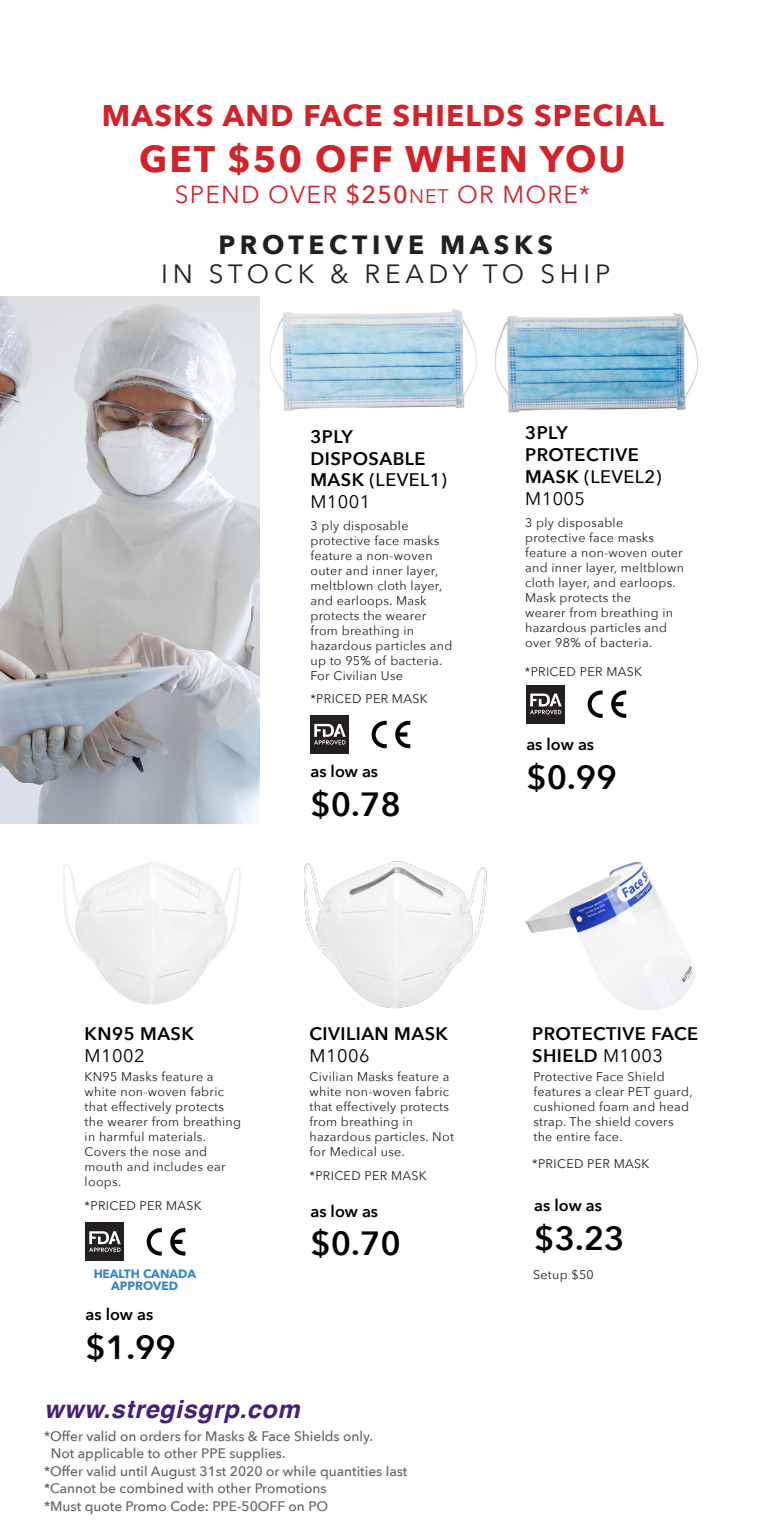
<style>
.page{position:relative;width:765px;height:1530px;background:#fff}
.page>*{position:absolute;margin:0;border:0;box-sizing:border-box;transform-origin:0 0}
.t1{font:700 36.88px "Avenir Next";letter-spacing:.05em;color:#d1232a}
.t2{font:600 33.5px "Avenir Next";color:#000}
.t3{font:700 29.88px "Avenir Next";letter-spacing:.04em;color:#d1232a}
.t4{font:26.38px "Avenir Next";letter-spacing:.18em;color:#231f20}
.t5{font:700 26.38px "Avenir Next";letter-spacing:.18em;color:#231f20}
.Product_Name{font:italic 700 25px "Helvetica";letter-spacing:.025em;color:#452079}
.t6{font:24.62px "Avenir Next";letter-spacing:.05em;color:#d1232a}
.t7{font:600 18.12px/21.8px "Avenir Next";letter-spacing:.025em;color:#000}
.t8{font:18.12px "Avenir Next";letter-spacing:.025em;color:#000}
.t9{font:600 16.25px "Avenir Next";color:#000}
.t10{font:500 13.75px/17.5px "Avenir Next";color:#636366}
.t11{font:12.5px/15px "Avenir Next";letter-spacing:.025em;color:#231f20}
.t12{font:700 12px/12px "Avenir Next";color:#146db5;text-align:center}
.s1{font-weight:500}
.s2{font-size:19.62px}
.s3{font-weight:400}
</style>
<div class="page">
<img style="left:270px;top:309px;width:207px;height:102px">
<img style="left:494px;top:313px;width:205px;height:100px">
<img style="left:63px;top:862px;width:178px;height:143px">
<img style="left:304px;top:861px;width:183px;height:148px">
<img style="left:0;top:297px;width:260px;height:526px">
<svg style="left:147px;top:1228px;width:15px;height:28px"></svg>
<svg style="left:170px;top:1228px;width:15px;height:28px"></svg>
<div style="left:86px;top:1223px;width:38px;height:38px;background:#231f20"></div>
<svg style="left:89px;top:1231px;width:32px;height:21px"></svg>
<svg style="left:372px;top:721px;width:15px;height:27px"></svg>
<svg style="left:395px;top:721px;width:15px;height:27px"></svg>
<div style="left:310px;top:715px;width:39px;height:39px;background:#231f20"></div>
<svg style="left:314px;top:724px;width:32px;height:21px"></svg>
<svg style="left:588px;top:690px;width:15px;height:28px"></svg>
<svg style="left:611px;top:690px;width:15px;height:28px"></svg>
<div style="left:526px;top:685px;width:39px;height:38px;background:#231f20"></div>
<svg style="left:530px;top:694px;width:32px;height:20px"></svg>
<img style="left:525px;top:861px;width:171px;height:149px">
<p class="t3" style="left:102px;top:90px;width:564px">MASKS AND FACE SHIELDS SPECIAL</p>
<p class="t1" style="left:139px;top:127px;width:488px">GET $50 OFF WHEN YOU</p>
<p class="t6" style="left:175px;top:173px;width:417px">SPEND OVER <span class="s1">$250</span><span class="s2">NET</span> OR MORE*</p>
<p class="t5" style="left:218px;top:222px;width:336px">PROTECTIVE MASKS</p>
<p class="t4" style="left:161px;top:251px;width:451px">IN STOCK &amp; READY TO SHIP</p>
<p class="t7" style="left:310px;top:425px;width:44px">3PLY</p>
<p class="t7" style="left:310px;top:447px;width:138px">DISPOSABLE<br>MASK <span class="s1">(LEVEL1)</span></p>
<p class="t8" style="left:310px;top:487px;width:62px">M1001</p>
<p class="t11" style="left:310px;top:518px;width:144px">3 ply disposable protective face masks feature a non-woven outer and inner layer, meltblown cloth layer, and earloops. Mask protects the wearer from breathing in hazardous particles and up to 95% of bacteria.<br>For Civilian Use</p>
<p class="t11" style="left:310px;top:690px;width:119px">*PRICED PER MASK</p>
<p class="t9" style="left:310px;top:758px;width:69px">as low as</p>
<p class="t2" style="left:310px;top:775px;width:92px">$0.78</p>
<p class="t7" style="left:525px;top:422px;width:44px">3PLY</p>
<p class="t7" style="left:525px;top:444px;width:138px">PROTECTIVE<br>MASK <span class="s1">(LEVEL2)</span></p>
<p class="t8" style="left:525px;top:483px;width:62px">M1005</p>
<p class="t11" style="left:525px;top:515px;width:160px">3 ply disposable protective face masks feature a non-woven outer and inner layer, meltblown cloth layer, and earloops.</p>
<p class="t11" style="left:525px;top:590px;width:149px">Mask protects the wearer from breathing in hazardous particles and over 98% of bacteria.</p>
<p class="t11" style="left:525px;top:664px;width:119px">*PRICED PER MASK</p>
<p class="t9" style="left:526px;top:731px;width:69px">as low as</p>
<p class="t2" style="left:526px;top:748px;width:92px">$0.99</p>
<p class="t7" style="left:85px;top:1022px;width:111px">KN95 MASK</p>
<p class="t8" style="left:85px;top:1040px;width:62px">M1002</p>
<p class="t7" style="left:310px;top:1022px;width:140px">CIVILIAN MASK</p>
<p class="t8" style="left:310px;top:1040px;width:62px">M1006</p>
<p class="t11" style="left:85px;top:1068px;width:158px">KN95 Masks feature a white non-woven fabric that effectively protects the wearer from breathing in harmful materials.<br>Covers the nose and mouth and includes ear loops.</p>
<p class="t11" style="left:310px;top:1068px;width:146px">Civilian Masks feature a white non-woven fabric that effectively protects from breathing in hazardous particles. Not for Medical use.</p>
<p class="t11" style="left:310px;top:1167px;width:119px">*PRICED PER MASK</p>
<p class="t7" style="left:532px;top:1022px;width:168px">PROTECTIVE FACE<br>SHIELD <span class="s3">M1003</span></p>
<p class="t11" style="left:533px;top:1068px;width:161px">Protective Face Shield features a clear PET guard, cushioned foam and head strap. The shield covers the entire face.</p>
<p class="t11" style="left:532px;top:1155px;width:119px">*PRICED PER MASK</p>
<p class="t11" style="left:85px;top:1198px;width:119px">*PRICED PER MASK</p>
<p class="t12" style="left:93px;top:1268px;width:104px">HEALTH CANADA<br>APPROVED</p>
<p class="t9" style="left:86px;top:1301px;width:69px">as low as</p>
<p class="t2" style="left:86px;top:1318px;width:92px">$1.99</p>
<p class="t9" style="left:310px;top:1197px;width:69px">as low as</p>
<p class="t9" style="left:534px;top:1192px;width:69px">as low as</p>
<p class="t2" style="left:310px;top:1215px;width:92px">$0.70</p>
<p class="t2" style="left:534px;top:1209px;width:92px">$3.23</p>
<p class="t11" style="left:533px;top:1267px;width:62px">Setup $50</p>
<p class="Product_Name" style="left:44px;top:1389px;width:257px">www.stregisgrp.com</p>
<p class="t10" style="left:51px;top:1427px;width:324px;text-indent:-7px">*Offer valid on orders for Masks &amp; Face Shields only.<br>Not applicable to other PPE supplies.</p>
<p class="t10" style="left:44px;top:1462px;width:365px">*Offer valid until August 31st 2020 or while quantities last</p>
<p class="t10" style="left:44px;top:1479px;width:284px">*Cannot be combined with other Promotions</p>
<p class="t10" style="left:44px;top:1497px;width:286px">*Must quote Promo Code: PPE-50OFF on PO</p>
</div>
